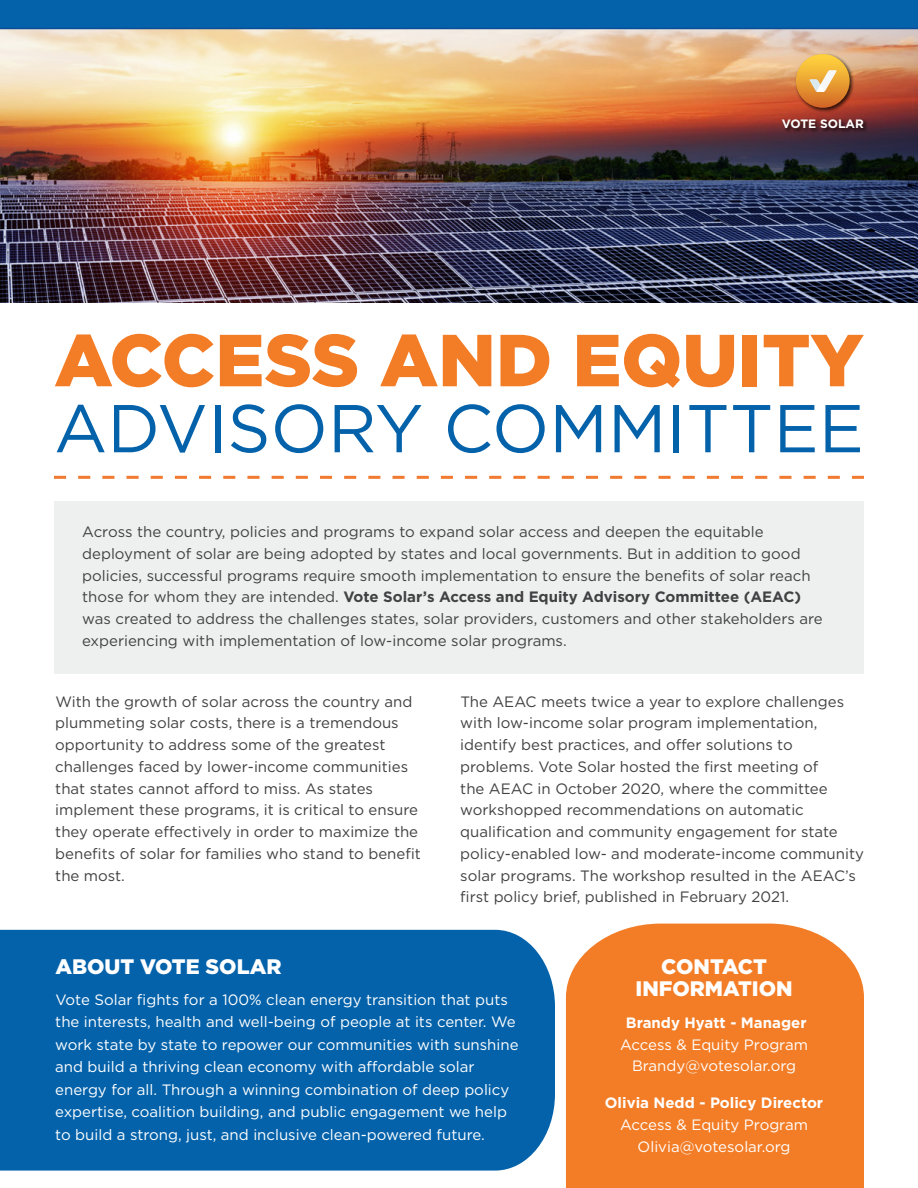
<style>
.page{position:relative;width:918px;height:1188px;background:#fff}
.page>*{position:absolute;margin:0;border:0;box-sizing:border-box;transform-origin:0 0}
.t1{font:900 73.5px "Gotham";color:#f37d26}
.t2{font:67.5px "Gotham";color:#0462aa}
.t3{font:900 21px "Gotham";color:#fff}
.t4{font:15px/21.8px "Gotham";color:#414042}
.t5{font:15px/22.5px "Gotham";color:#fff}
.t6{font:700 15px "Gotham";color:#fff}
.t7{font:700 12.15px "Gotham";color:#fff}
.s1{font-weight:700}
</style>
<div class="page">
<div style="left:54px;top:501px;width:810px;height:173px;background:#eef0ef"></div>
<div style="left:566px;top:924px;width:298px;height:264px;background:#f37d26"></div>
<img style="left:0;top:29px;width:918px;height:274px">
<div style="left:0;top:0;width:918px;height:29px;background:#0462aa"></div>
<svg style="left:54px;top:476px;width:810px;height:3px"></svg>
<div style="left:0;top:930px;width:555px;height:241px;background:#0462aa"></div>
<div style="left:781px;top:52px;width:87px;height:81px;background:#000;opacity:.75"></div>
<svg style="left:796px;top:54px;width:54px;height:54px;background:#e79e32"></svg>
<svg style="left:809px;top:70px;width:28px;height:22px"></svg>
<p class="t7" style="left:782px;top:116px;width:83px">VOTE SOLAR</p>
<p class="t1" style="left:54px;top:318px;width:811px">ACCESS AND EQUITY</p>
<p class="t2" style="left:54px;top:385px;width:811px">ADVISORY COMMITTEE</p>
<p class="t4" style="left:82px;top:521px;width:742px">Across the country, policies and programs to expand solar access and deepen the equitable deployment of solar are being adopted by states and local governments. But in addition to good policies, successful programs require smooth implementation to ensure the benefits of solar reach those for whom they are intended. <span class="s1">Vote Solar’s Access and Equity Advisory Committee (AEAC) </span>was created to address the challenges states, solar providers, customers and other stakeholders are experiencing with implementation of low-income solar programs.</p>
<p class="t4" style="left:55px;top:690px;width:367px">With the growth of solar across the country and plummeting solar costs, there is a tremendous opportunity to address some of the greatest challenges faced by lower-income communities that states cannot afford to miss. As states implement these programs, it is critical to ensure they operate effectively in order to maximize the benefits of solar for families who stand to benefit the most.</p>
<p class="t4" style="left:460px;top:690px;width:405px">The AEAC meets twice a year to explore challenges with low-income solar program implementation, identify best practices, and offer solutions to problems. Vote Solar hosted the first meeting of<br>the AEAC in October 2020, where the committee workshopped recommendations on automatic qualification and community engagement for state policy-enabled low- and moderate-income community solar programs. The workshop resulted in the AEAC’s first policy brief, published in February 2021.</p>
<p class="t3" style="left:55px;top:955px;width:228px">ABOUT VOTE SOLAR</p>
<p class="t5" style="left:55px;top:988px;width:465px">Vote Solar fights for a 100% clean energy transition that puts the interests, health and well-being of people at its center. We work state by state to repower our communities with sunshine and build a thriving clean economy with affordable solar energy for all. Through a winning combination of deep policy expertise, coalition building, and public engagement we help to build a strong, just, and inclusive clean-powered future.</p>
<p class="t3" style="left:661px;top:955px;width:107px">CONTACT</p>
<p class="t3" style="left:635px;top:976px;width:159px">INFORMATION</p>
<p class="t6" style="left:626px;top:1013px;width:182px">Brandy Hyatt - Manager</p>
<p class="t5" style="left:620px;top:1033px;width:189px">Access &amp; Equity Program</p>
<p class="t5" style="left:632px;top:1054px;width:166px">Brandy@votesolar.org</p>
<p class="t6" style="left:605px;top:1093px;width:220px">Olivia Nedd - Policy Director</p>
<p class="t5" style="left:620px;top:1113px;width:189px">Access &amp; Equity Program</p>
<p class="t5" style="left:638px;top:1135px;width:154px">Olivia@votesolar.org</p>
</div>
